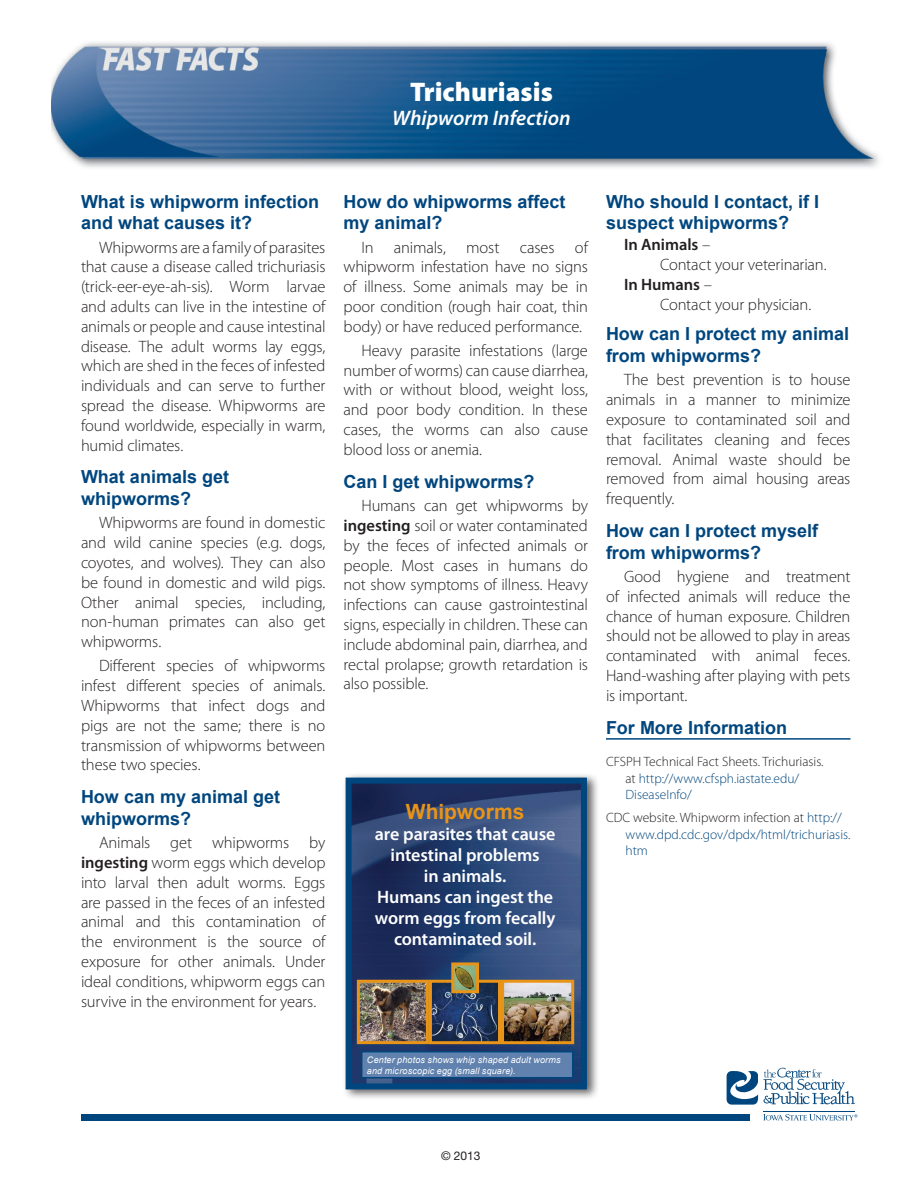
<style>
.page{position:relative;width:918px;height:1188px;background:#fff}
.page>*{position:absolute;margin:0;border:0;box-sizing:border-box;transform-origin:0 0}
.FF-Title{font:900 27px "Myriad Pro";color:#fff}
.FF-Title_-subtitle{font:italic 600 21px "Myriad Pro";color:#fff}
.FF-Photo_Box_Yellow{font:700 21px "Arial";color:#e89418}
.FF-Subhead{font:700 18px/21.6px "Arial";color:#00467e}
.FF-Photo_Box_White{font:600 18px/21px "Myriad Pro";letter-spacing:-.005em;color:#fff;text-align:center}
.FF-FMI_Section_Divid{font:700 18px "Arial";color:#00467e}
.FF-Text{font:300 16.5px/19.8px "Myriad Pro";letter-spacing:-.01em;color:#231f20;text-align:justify}
.FF-Contact{font:300 16.5px/19.8px "Myriad Pro";letter-spacing:-.01em;color:#231f20}
.FF-Internet_Resource{font:300 13.5px/16.2px "Myriad Pro";color:#00467e}
.t1{font:12px "Helvetica Neue LT Std";color:#231f20}
.FF-Photo_box_Caption{font:italic 9px/10.8px "Arial";letter-spacing:.02em;color:#fff}
.s1{font-weight:600}
.s2{color:#231f20}
</style>
<div class="page">
<img style="left:51px;top:42px;width:828px;height:126px">
<div style="left:82px;top:1114px;width:668px;height:6px;background:#00467e"></div>
<hr style="left:763px;top:1111px;width:92px;height:1px;background:#00467e">
<svg style="left:763px;top:1114px;width:94px;height:7px"></svg>
<svg style="left:726px;top:1068px;width:129px;height:37px"></svg>
<hr style="left:606px;top:738px;width:244px;height:2px;background:#00467e">
<div style="left:342px;top:773px;width:257px;height:328px;background:#231f20;opacity:.7"></div>
<img style="left:353px;top:785px;width:227px;height:297px">
<div style="left:346px;top:778px;width:241px;height:311px;border:6px solid #00467e"></div>
<div style="left:362px;top:1052px;width:211px;height:26px;background:#6182ae"></div>
<div style="left:361px;top:1051px;width:212px;height:27px;border:2px solid #00467e"></div>
<img style="left:361px;top:984px;width:64px;height:56px">
<div style="left:357px;top:980px;width:72px;height:64px;border:3px solid #e89418"></div>
<img style="left:433px;top:984px;width:64px;height:56px">
<div style="left:429px;top:980px;width:72px;height:64px;border:3px solid #e89418"></div>
<img style="left:505px;top:984px;width:65px;height:56px">
<div style="left:501px;top:980px;width:73px;height:64px;border:3px solid #e89418"></div>
<img style="left:455px;top:966px;width:20px;height:23px">
<div style="left:451px;top:962px;width:28px;height:31px;border:3px solid #e89418"></div>
<p class="FF-Title" style="left:410px;top:74px;width:144px">Trichuriasis</p>
<p class="FF-Title_-subtitle" style="left:392px;top:105px;width:180px">Whipworm Infection</p>
<p class="FF-Subhead" style="left:81px;top:191px;width:240px">What is whipworm infection and what causes it?</p>
<p class="FF-Text" style="left:81px;top:237px;width:246px;text-indent:18px">Whipworms are a family of parasites that cause a disease called trichuriasis (trick-eer-eye-ah-sis). Worm larvae and adults can live in the intestine of animals or people and cause intestinal disease. The adult worms lay eggs, which are shed in the feces of infested individuals and can serve to further spread the disease. Whipworms are found worldwide, especially in warm, humid climates.</p>
<p class="FF-Subhead" style="left:81px;top:467px;width:150px">What animals get whipworms?</p>
<p class="FF-Text" style="left:81px;top:513px;width:246px;text-indent:18px">Whipworms are found in domestic and wild canine species (e.g. dogs, coyotes, and wolves). They can also be found in domestic and wild pigs.<br>Other animal species, including, non-human primates can also get whipworms.</p>
<p class="FF-Text" style="left:81px;top:656px;width:246px;text-indent:18px">Different species of whipworms infest different species of animals.<br>Whipworms that infect dogs and pigs are not the same; there is no transmission of whipworms between these two species.</p>
<p class="FF-Subhead" style="left:81px;top:786px;width:201px">How can my animal get whipworms?</p>
<p class="FF-Text" style="left:81px;top:833px;width:246px;text-indent:18px">Animals get whipworms by <span class="s1">ingesting</span> worm eggs which develop into larval then adult worms. Eggs are passed in the feces of an infested animal and this contamination of the environment is the source of exposure for other animals. Under ideal conditions, whipworm eggs can survive in the environment for years.</p>
<p class="FF-Subhead" style="left:344px;top:191px;width:224px">How do whipworms affect my animal?</p>
<p class="FF-Text" style="left:344px;top:237px;width:246px;text-indent:18px">In animals, most cases of whipworm infestation have no signs of illness. Some animals may be in poor condition (rough hair coat, thin body) or have reduced performance.</p>
<p class="FF-Text" style="left:344px;top:340px;width:246px;text-indent:18px">Heavy parasite infestations (large number of worms) can cause diarrhea, with or without blood, weight loss, and poor body condition. In these cases, the worms can also cause blood loss or anemia.</p>
<p class="FF-Subhead" style="left:344px;top:471px;width:193px">Can I get whipworms?</p>
<p class="FF-Text" style="left:344px;top:496px;width:246px;text-indent:18px">Humans can get whipworms by <span class="s1">ingesting</span> soil or water contaminated by the feces of infected animals or people. Most cases in humans do not show symptoms of illness. Heavy infections can cause gastrointestinal signs, especially in children. These can include abdominal pain, diarrhea, and rectal prolapse; growth retardation is also possible.</p>
<p class="FF-Photo_Box_Yellow" style="left:406px;top:798px;width:120px">Whipworms</p>
<p class="FF-Photo_Box_White" style="left:375px;top:823px;width:182px">are parasites that cause intestinal problems<br>in animals.<br>Humans can ingest the worm eggs from fecally contaminated soil.</p>
<p class="FF-Subhead" style="left:606px;top:191px;width:215px">Who should I contact, if I suspect whipworms?</p>
<p class="FF-Contact" style="left:660px;top:235px;width:168px;text-indent:-36px"><span class="s1">In Animals</span> –<br>Contact your veterinarian.</p>
<p class="FF-Contact" style="left:660px;top:274px;width:153px;text-indent:-36px"><span class="s1">In Humans</span> –<br>Contact your physician.</p>
<p class="FF-Subhead" style="left:606px;top:324px;width:245px">How can I protect my animal from whipworms?</p>
<p class="FF-Text" style="left:606px;top:370px;width:246px;text-indent:18px">The best prevention is to house animals in a manner to minimize exposure to contaminated soil and that facilitates cleaning and feces removal. Animal waste should be removed from aimal housing areas frequently.</p>
<p class="FF-Subhead" style="left:606px;top:520px;width:214px">How can I protect myself from whipworms?</p>
<p class="FF-Text" style="left:606px;top:567px;width:246px;text-indent:18px">Good hygiene and treatment of infected animals will reduce the chance of human exposure. Children should not be allowed to play in areas contaminated with animal feces.<br>Hand-washing after playing with pets is important.</p>
<p class="FF-FMI_Section_Divid" style="left:606px;top:715px;width:183px">For More Information</p>
<p class="FF-Internet_Resource" style="left:626px;top:754px;width:200px;text-indent:-20px"><span class="s2">CFSPH Technical Fact Sheets. Trichuriasis. at</span> http://www.cfsph.iastate.edu/<br>DiseaseInfo/</p>
<p class="FF-Internet_Resource" style="left:626px;top:810px;width:226px;text-indent:-20px"><span class="s2">CDC website. Whipworm infection at</span> http:// www.dpd.cdc.gov/dpdx/html/trichuriasis. htm</p>
<p class="FF-Photo_box_Caption" style="left:367px;top:1055px;width:195px">Center photos shows whip shaped adult worms and microscopic egg (small square).</p>
<p class="t1" style="left:441px;top:1149px;width:41px">© 2013</p>
</div>
